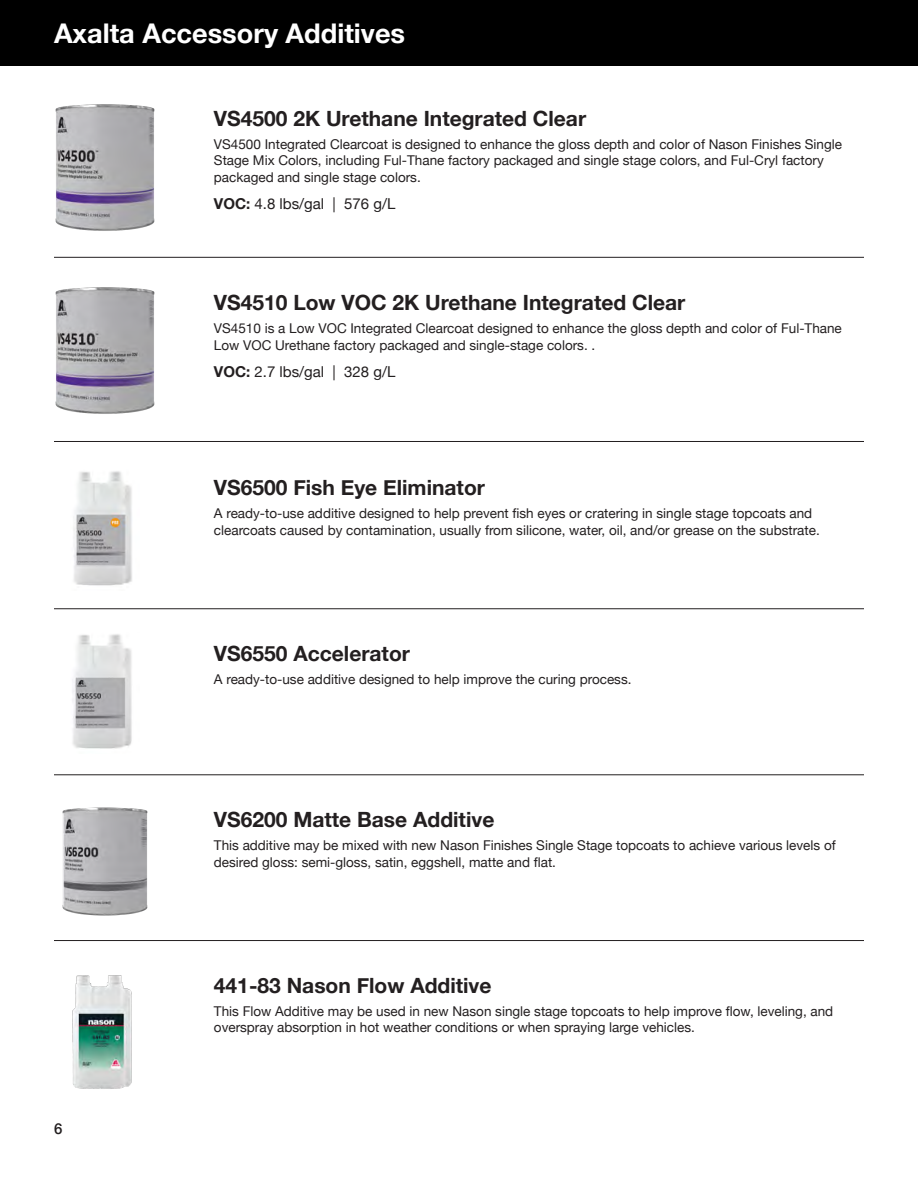
<style>
.page{position:relative;width:918px;height:1188px;background:#fff}
.page>*{position:absolute;margin:0;border:0;box-sizing:border-box;transform-origin:0 0}
.Headline{font:700 27.15px "Helvetica Neue";color:#fff}
.Product_Name{font:700 21px "Helvetica Neue";color:#231f20}
.Copy_Text{font:15px "Helvetica Neue";color:#231f20}
.t1{font:500 15px "Helvetica Neue";color:#231f20}
.Copy_Text-2{font:13.5px/16.5px "Helvetica Neue";color:#231f20}
.s1{font-weight:700}
</style>
<div class="page">
<img style="left:56px;top:104px;width:99px;height:127px">
<img style="left:56px;top:287px;width:99px;height:127px">
<div style="left:0;top:0;width:918px;height:66px;background:#000"></div>
<img style="left:73px;top:471px;width:59px;height:115px">
<img style="left:72px;top:634px;width:60px;height:115px">
<hr style="left:54px;top:257px;width:810px;height:1px;background:#231f20">
<hr style="left:54px;top:441px;width:810px;height:1px;background:#231f20">
<hr style="left:54px;top:608px;width:810px;height:1px;background:#231f20">
<hr style="left:54px;top:775px;width:810px;height:1px;background:#231f20">
<hr style="left:54px;top:940px;width:810px;height:1px;background:#231f20">
<img style="left:63px;top:807px;width:85px;height:109px">
<img style="left:72px;top:975px;width:60px;height:114px">
<p class="Headline" style="left:54px;top:12px;width:353px">Axalta Accessory Additives</p>
<p class="Product_Name" style="left:214px;top:102px;width:374px">VS4500 2K Urethane Integrated Clear</p>
<p class="Copy_Text-2" style="left:214px;top:137px;width:630px">VS4500 Integrated Clearcoat is designed to enhance the gloss depth and color of Nason Finishes Single<br>Stage Mix Colors, including Ful-Thane factory packaged and single stage colors, and Ful-Cryl factory packaged and single stage colors.</p>
<p class="Copy_Text" style="left:214px;top:192px;width:183px"><span class="s1">VOC:</span> 4.8 lbs/gal | 576 g/L</p>
<p class="Product_Name" style="left:214px;top:286px;width:473px">VS4510 Low VOC 2K Urethane Integrated Clear</p>
<p class="Copy_Text-2" style="left:214px;top:321px;width:629px">VS4510 is a Low VOC Integrated Clearcoat designed to enhance the gloss depth and color of Ful-Thane<br>Low VOC Urethane factory packaged and single-stage colors. .</p>
<p class="Copy_Text" style="left:214px;top:360px;width:183px"><span class="s1">VOC:</span> 2.7 lbs/gal | 328 g/L</p>
<p class="Product_Name" style="left:214px;top:471px;width:273px">VS6500 Fish Eye Eliminator</p>
<p class="Copy_Text-2" style="left:214px;top:506px;width:607px">A ready-to-use additive designed to help prevent fish eyes or cratering in single stage topcoats and clearcoats caused by contamination, usually from silicone, water, oil, and/or grease on the substrate.</p>
<p class="Product_Name" style="left:214px;top:637px;width:198px">VS6550 Accelerator</p>
<p class="Copy_Text-2" style="left:214px;top:672px;width:419px">A ready-to-use additive designed to help improve the curing process.</p>
<p class="Product_Name" style="left:214px;top:803px;width:282px">VS6200 Matte Base Additive</p>
<p class="Copy_Text-2" style="left:214px;top:838px;width:623px">This additive may be mixed with new Nason Finishes Single Stage topcoats to achieve various levels of desired gloss: semi-gloss, satin, eggshell, matte and flat.</p>
<p class="t1" style="left:54px;top:1117px;width:10px">6</p>
<p class="Product_Name" style="left:214px;top:969px;width:279px">441-83 Nason Flow Additive</p>
<p class="Copy_Text-2" style="left:214px;top:1004px;width:621px">This Flow Additive may be used in new Nason single stage topcoats to help improve flow, leveling, and overspray absorption in hot weather conditions or when spraying large vehicles.</p>
</div>
